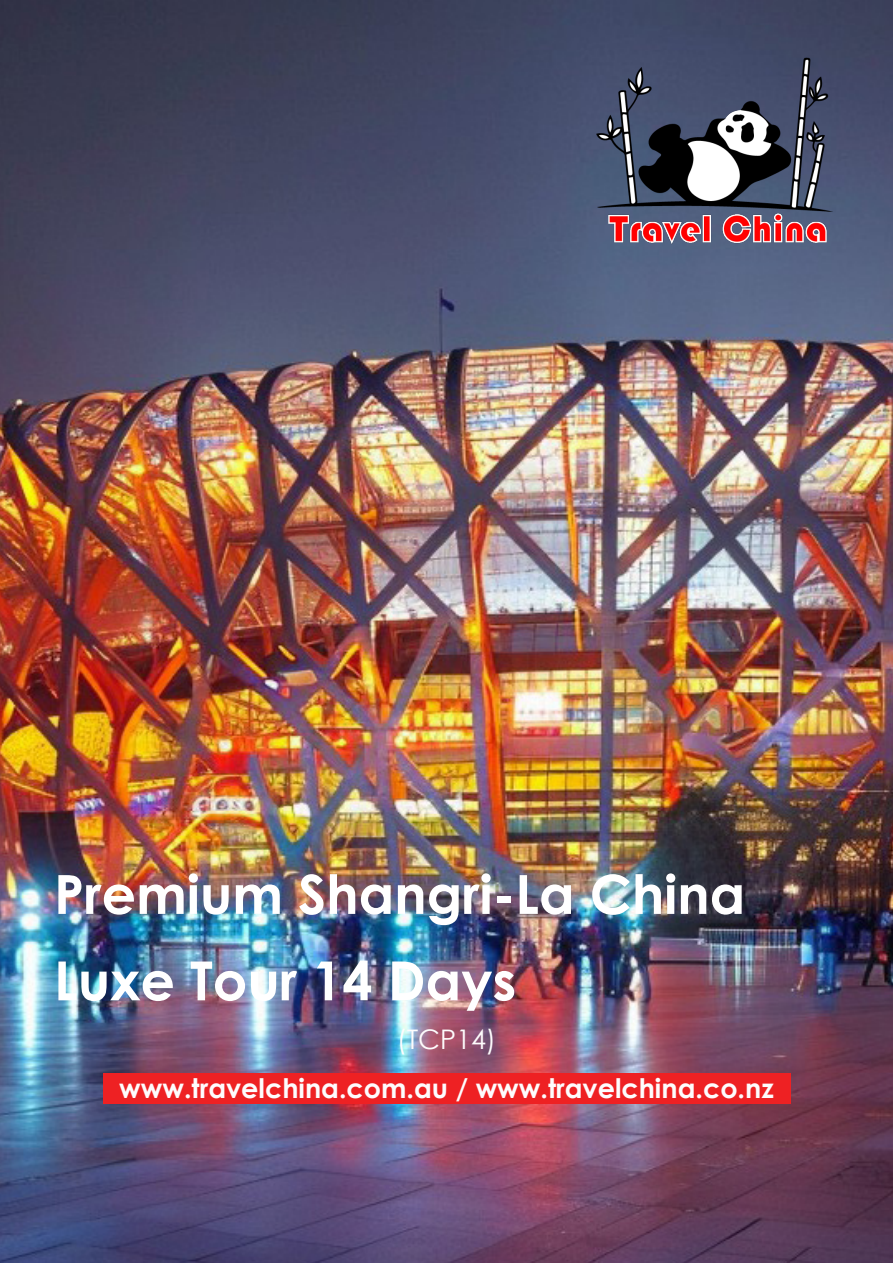
<style>
.page{position:relative;width:893px;height:1263px;background:#fff}
.page>*{position:absolute;margin:0;border:0;box-sizing:border-box;transform-origin:0 0}
.t1{font:700 54px/86.4px "Century Gothic";color:#fff}
.t2{font:700 27px "Century Gothic";color:#fefcfd}
.t3{font:27px "Century Gothic";color:#fefcfd}
</style>
<div class="page">
<img style="left:0;top:0;width:893px;height:1263px">
<div style="left:103px;top:1074px;width:688px;height:30px;background:#ee2123"></div>
<img style="left:591px;top:54px;width:248px;height:206px">
<p class="t1" style="left:54px;top:849px;width:693px">Premium Shangri-La China<br>Luxe Tour 14 Days</p>
<p class="t3" style="left:397px;top:1020px;width:101px">(TCP14)</p>
<p class="t2" style="left:119px;top:1068px;width:656px">www.travelchina.com.au / www.travelchina.co.nz</p>
</div>
